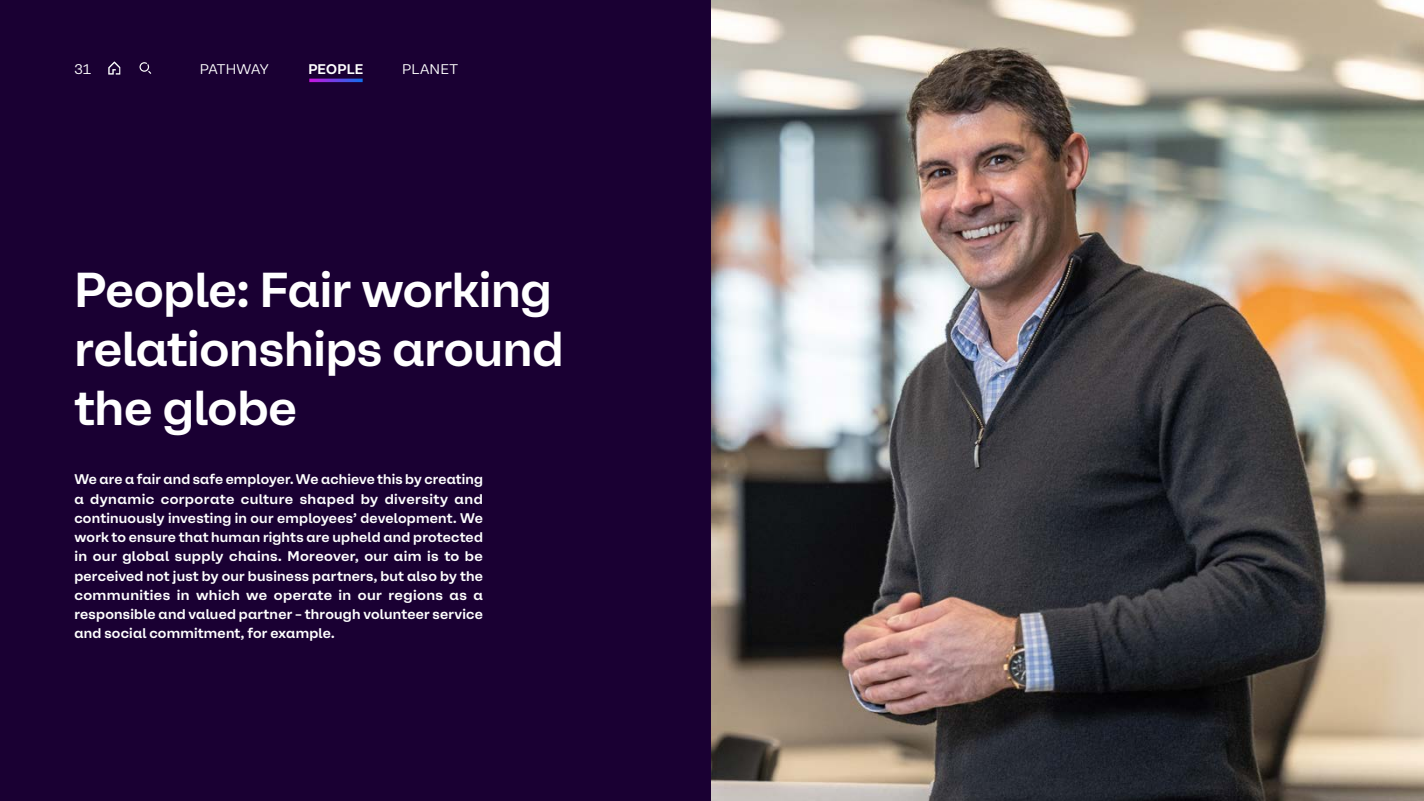
<style>
.page{position:relative;width:1424px;height:801px;background:#1a0033}
.page>*{position:absolute;margin:0;border:0;box-sizing:border-box;transform-origin:0 0}
.t1{font:700 49px/58.8px "Brenntag Sans";letter-spacing:-.005em;color:#fff}
.t2{font:700 14px/19.2px "Brenntag Sans";letter-spacing:.015em;color:#fff;text-align:justify}
.t3{font:14px "Brenntag Sans";letter-spacing:.01em;color:#fff}
.t4{font:14px "Brenntag Sans";letter-spacing:-.02em;color:#fff}
</style>
<div class="page">
<img style="left:712px;top:0;width:712px;height:801px">
<svg style="left:139px;top:62px;width:12px;height:12px"></svg>
<svg style="left:108px;top:62px;width:12px;height:13px"></svg>
<hr style="left:309px;top:79px;width:54px;height:3px;background:#fff">
<p class="t3" style="left:74px;top:59px;width:18px">31</p>
<p class="t4" style="left:200px;top:59px;width:71px">PATHWAY</p>
<p class="t2" style="left:308px;top:59px;width:56px">PEOPLE</p>
<p class="t3" style="left:402px;top:59px;width:57px">PLANET</p>
<h1 class="t1" style="left:74px;top:257px;width:491px">People: Fair working relationships around the globe</h1>
<p class="t2" style="left:74px;top:469px;width:410px">We are a fair and safe employer. We achieve this by creating a dynamic corporate culture shaped by diversity and continuously investing in our employees’ development. We work to ensure that human rights are upheld and protected in our global supply chains. Moreover, our aim is to be perceived not just by our business partners, but also by the communities in which we operate in our regions as a responsible and valued partner – through volunteer service and social commitment, for example.</p>
</div>
